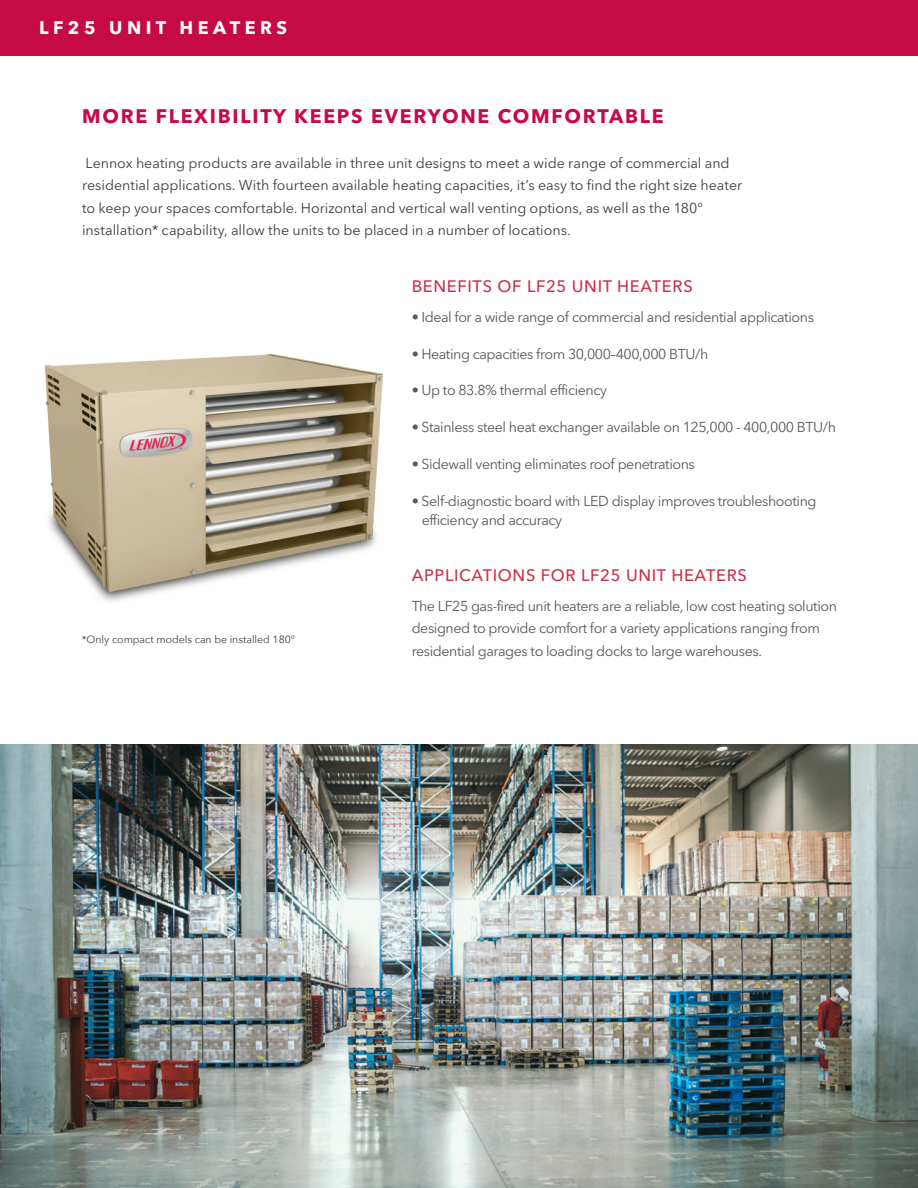
<style>
.page{position:relative;width:918px;height:1188px;background:#fff}
.page>*{position:absolute;margin:0;border:0;box-sizing:border-box;transform-origin:0 0}
.t1{font:700 19.5px "Avenir Next LT Pro";letter-spacing:.09em;color:#c60a45}
.headline_1{font:700 18px "Avenir Next LT Pro";letter-spacing:.25em;color:#fff}
.Upper_and_Lower_Subs{font:500 16.5px "Avenir Next LT Pro";letter-spacing:.04em;color:#ca3150}
.t2{font:14.25px/22.5px "Avenir Next LT Pro";letter-spacing:-.03em;color:#57585a}
.Body_copy{font:14.25px/22.5px "Avenir Next LT Pro";color:#3e3e3f}
.Chart_Sub_head{font:10.5px "Avenir Next";color:#3e3e3f}
</style>
<div class="page">
<img style="left:0;top:744px;width:918px;height:444px">
<div style="left:0;top:0;width:918px;height:55px;background:#c60a45"></div>
<img style="left:44px;top:353px;width:339px;height:249px">
<p class="headline_1" style="left:39px;top:17px;width:250px">LF25 UNIT HEATERS</p>
<p class="t1" style="left:82px;top:104px;width:583px">MORE FLEXIBILITY KEEPS EVERYONE COMFORTABLE</p>
<p class="Body_copy" style="left:82px;top:151px;width:662px">Lennox heating products are available in three unit designs to meet a wide range of commercial and residential applications. With fourteen available heating capacities, it’s easy to find the right size heater to keep your spaces comfortable. Horizontal and vertical wall venting options, as well as the 180° installation* capability, allow the units to be placed in a number of locations.</p>
<p class="Chart_Sub_head" style="left:82px;top:631px;width:215px">*Only compact models can be installed 180°</p>
<p class="Upper_and_Lower_Subs" style="left:412px;top:276px;width:283px">BENEFITS OF LF25 UNIT HEATERS</p>
<p class="t2" style="left:412px;top:306px;width:404px">• Ideal for a wide range of commercial and residential applications</p>
<p class="t2" style="left:412px;top:343px;width:298px">• Heating capacities from 30,000–400,000 BTU/h</p>
<p class="t2" style="left:412px;top:379px;width:197px">• Up to 83.8% thermal efficiency</p>
<p class="t2" style="left:412px;top:416px;width:426px">• Stainless steel heat exchanger available on 125,000 - 400,000 BTU/h</p>
<p class="t2" style="left:412px;top:453px;width:285px">• Sidewall venting eliminates roof penetrations</p>
<p class="t2" style="left:422px;top:491px;width:396px;line-height:19.5px;text-indent:-10px">• Self-diagnostic board with LED display improves troubleshooting efficiency and accuracy</p>
<p class="Upper_and_Lower_Subs" style="left:412px;top:566px;width:337px">APPLICATIONS FOR LF25 UNIT HEATERS</p>
<p class="t2" style="left:412px;top:595px;width:427px">The LF25 gas-fired unit heaters are a reliable, low cost heating solution designed to provide comfort for a variety applications ranging from residential garages to loading docks to large warehouses.</p>
</div>
